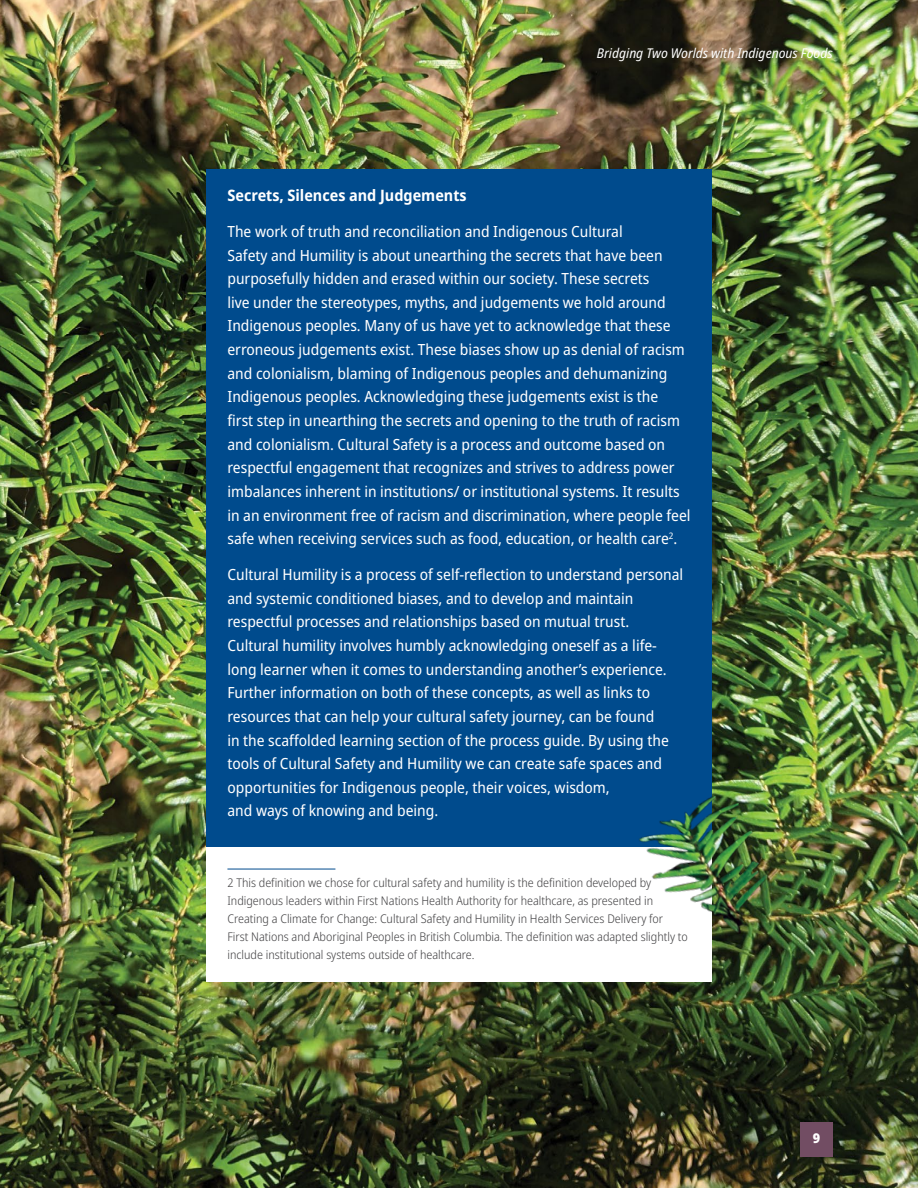
<style>
.page{position:relative;width:918px;height:1188px;background:#fff}
.page>*{position:absolute;margin:0;border:0;box-sizing:border-box;transform-origin:0 0}
.t1{font:700 semi-condensed 15.75px "Noto Sans";color:#fff}
.t2{font:semi-condensed 15.3px/23.7px "Noto Sans";color:#fff}
.t3{font:italic semi-condensed 13.5px "Noto Sans";color:#fff}
.t4{font:900 semi-condensed 13.5px "Noto Sans";color:#fff}
.t5{font:300 semi-condensed 12px/18px "Noto Sans";color:#414042}
</style>
<div class="page">
<img style="left:0;top:0;width:918px;height:1188px">
<div style="left:800px;top:1125px;width:32px;height:31px;background:#724d63"></div>
<div style="left:800px;top:1122px;width:32px;height:32px;background:#724d63"></div>
<div style="left:206px;top:847px;width:506px;height:135px;background:#fff"></div>
<div style="left:206px;top:170px;width:506px;height:677px;background:#004b8d"></div>
<hr style="left:227px;top:869px;width:108px;height:1px;background:#004b8d">
<img style="left:639px;top:759px;width:208px;height:223px">
<p class="t3" style="left:597px;top:44px;width:237px">Bridging Two Worlds with Indigenous Foods</p>
<p class="t1" style="left:227px;top:184px;width:241px">Secrets, Silences and Judgements</p>
<p class="t2" style="left:227px;top:220px;width:465px">The work of truth and reconciliation and Indigenous Cultural<br>Safety and Humility is about unearthing the secrets that have been purposefully hidden and erased within our society. These secrets<br>live under the stereotypes, myths, and judgements we hold around Indigenous peoples. Many of us have yet to acknowledge that these erroneous judgements exist. These biases show up as denial of racism and colonialism, blaming of Indigenous peoples and dehumanizing Indigenous peoples. Acknowledging these judgements exist is the<br>first step in unearthing the secrets and opening to the truth of racism and colonialism. Cultural Safety is a process and outcome based on respectful engagement that recognizes and strives to address power imbalances inherent in institutions/ or institutional systems. It results in an environment free of racism and discrimination, where people feel safe when receiving services such as food, education, or health care<sup>2</sup>.</p>
<p class="t2" style="left:227px;top:563px;width:457px">Cultural Humility is a process of self-reflection to understand personal and systemic conditioned biases, and to develop and maintain respectful processes and relationships based on mutual trust.<br>Cultural humility involves humbly acknowledging oneself as a life&shy;long learner when it comes to understanding another’s experience.<br>Further information on both of these concepts, as well as links to resources that can help your cultural safety journey, can be found<br>in the scaffolded learning section of the process guide. By using the tools of Cultural Safety and Humility we can create safe spaces and opportunities for Indigenous people, their voices, wisdom,<br>and ways of knowing and being.</p>
<p class="t5" style="left:227px;top:874px;width:462px">2 This definition we chose for cultural safety and humility is the definition developed by Indigenous leaders within First Nations Health Authority for healthcare, as presented in Creating a Climate for Change: Cultural Safety and Humility in Health Services Delivery for<br>First Nations and Aboriginal Peoples in British Columbia. The definition was adapted slightly to include institutional systems outside of healthcare.</p>
<p class="t4" style="left:813px;top:1129px;width:9px">99</p>
</div>
